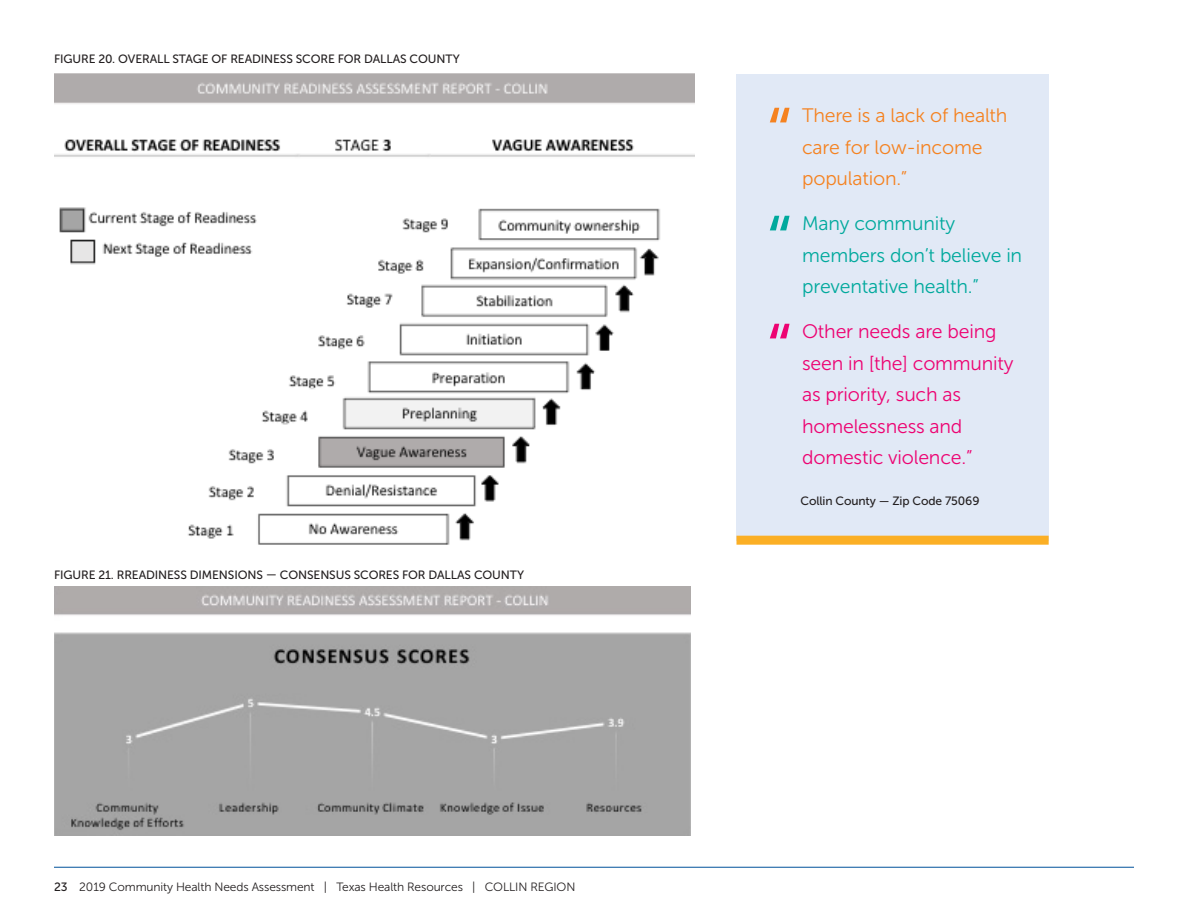
<style>
.page{position:relative;width:1188px;height:918px;background:#fff}
.page>*{position:absolute;margin:0;border:0;box-sizing:border-box;transform-origin:0 0}
.Pullout_Sidebar{font:85.5px "Museo Sans 300";color:#f58220}
.Pullout_Sidebar-2{font:85.5px "Museo Sans 300";color:#00a99d}
.Pullout_Sidebar-3{font:85.5px "Museo Sans 300";color:#ed0372}
.Pullout_Sidebar-4{font:19.5px/31.5px "Museo Sans 300";letter-spacing:-.01em;color:#ed0372}
.Pullout_Sidebar-5{font:19.5px/31.5px "Museo Sans 300";letter-spacing:-.01em;color:#00a99d}
.Pullout_Sidebar-6{font:19.5px/31.5px "Museo Sans 300";letter-spacing:-.01em;color:#f58220}
.figure_title{font:12px "Museo Sans 500";letter-spacing:-.01em;color:#231f20}
.t1{font:12px "Museo Sans 300";letter-spacing:-.01em;color:#231f20}
.Pullout_Sidebar-7{font:12px "Museo Sans 500";letter-spacing:-.01em;color:#231f20}
.s1{font-family:"Museo Sans 500"}
</style>
<div class="page">
<hr style="left:54px;top:867px;width:1080px;height:1px;background:#01529a">
<img style="left:54px;top:74px;width:640px;height:471px">
<img style="left:54px;top:587px;width:636px;height:249px">
<div style="left:736px;top:74px;width:313px;height:466px;background:#e1e9f6"></div>
<div style="left:736px;top:536px;width:313px;height:9px;background:#fbaf25"></div>
<p class="figure_title" style="left:54px;top:52px;width:407px">FIGURE 20. OVERALL STAGE OF READINESS SCORE FOR DALLAS COUNTY</p>
<p class="figure_title" style="left:54px;top:569px;width:472px">FIGURE 21. RREADINESS DIMENSIONS — CONSENSUS SCORES FOR DALLAS COUNTY</p>
<p class="t1" style="left:54px;top:880px;width:523px"><span class="s1">23</span> 2019 Community Health Needs Assessment | Texas Health Resources | COLLIN REGION</p>
<p class="Pullout_Sidebar" style="left:765px;top:93px;width:30px">“</p>
<p class="Pullout_Sidebar-6" style="left:802px;top:100px;width:207px">There is a lack of health care for low-income population.”</p>
<p class="Pullout_Sidebar-2" style="left:765px;top:201px;width:30px">“</p>
<p class="Pullout_Sidebar-5" style="left:802px;top:208px;width:222px">Many community members don’t believe in preventative health.”</p>
<p class="Pullout_Sidebar-3" style="left:765px;top:309px;width:30px">“</p>
<p class="Pullout_Sidebar-4" style="left:802px;top:316px;width:213px">Other needs are being seen in [the] community as priority, such as homelessness and domestic violence.”</p>
<p class="Pullout_Sidebar-7" style="left:801px;top:494px;width:181px">Collin County — Zip Code 75069</p>
</div>
